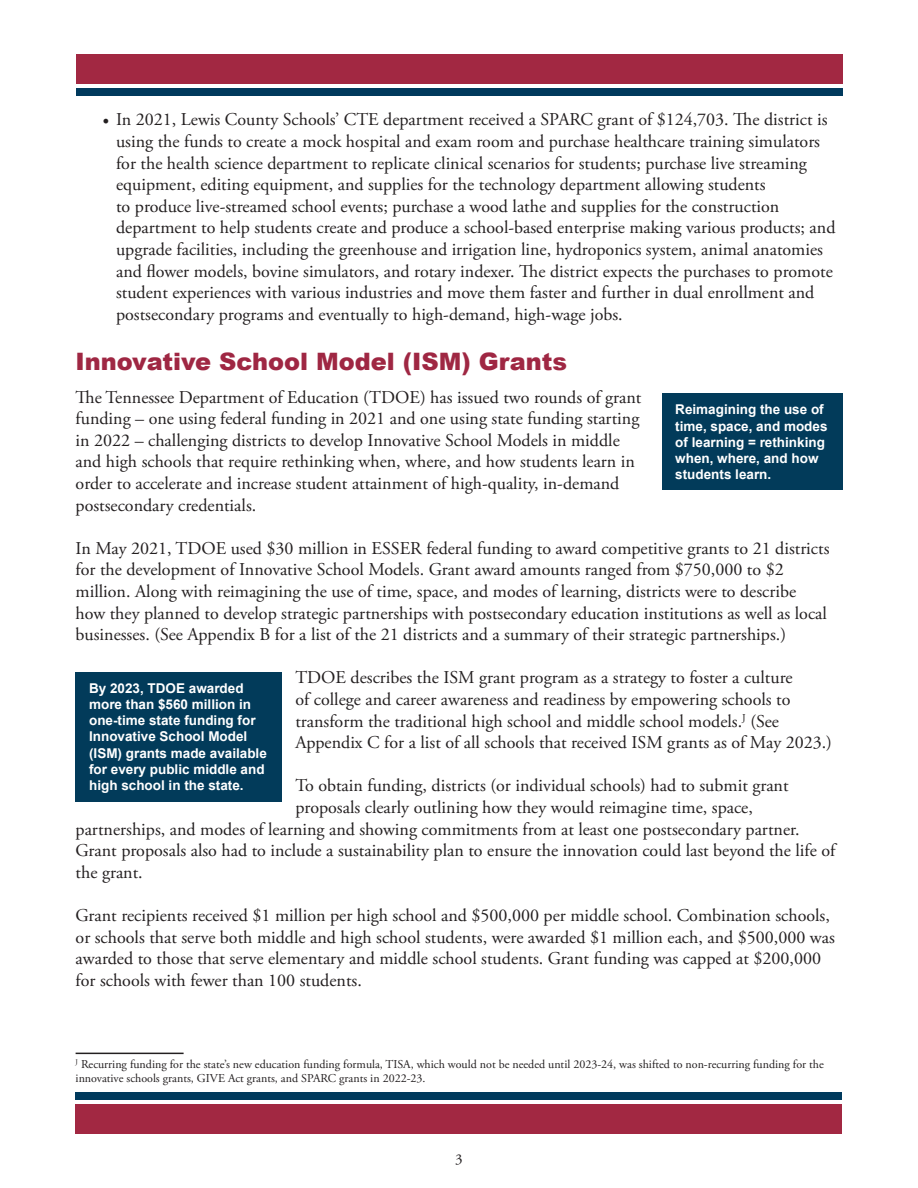
<style>
.page{position:relative;width:918px;height:1188px;background:#fff}
.page>*{position:absolute;margin:0;border:0;box-sizing:border-box;transform-origin:0 0}
.t1{font:900 24px "Arial";color:#9f2743}
.t2{font:18px/21.6px "Adobe Garamond Pro";color:#231f20}
.t3{font:15px "Adobe Garamond Pro";color:#231f20}
.t4{font:700 13.5px/16.2px "Arial";color:#fff}
.t5{font:12px/14.4px "Adobe Garamond Pro";color:#231f20}
.s1{font-family:"Minion Pro"}
</style>
<div class="page">
<hr style="left:76px;top:1053px;width:108px;height:1px;background:#231f20">
<div style="left:76px;top:1105px;width:766px;height:29px;background:#a22842"></div>
<div style="left:76px;top:1092px;width:766px;height:8px;background:#003a5d"></div>
<div style="left:76px;top:54px;width:766px;height:29px;background:#a22842"></div>
<div style="left:76px;top:88px;width:766px;height:8px;background:#003a5d"></div>
<div style="left:662px;top:394px;width:180px;height:96px;background:#023b5a"></div>
<div style="left:76px;top:672px;width:206px;height:129px;background:#023b5a"></div>
<p class="t2" style="left:116px;top:110px;width:721px;text-indent:-14px"><span class="s1">•</span> In 2021, Lewis County Schools’ CTE department received a SPARC grant of $124,703. The district is using the funds to create a mock hospital and exam room and purchase healthcare training simulators for the health science department to replicate clinical scenarios for students; purchase live streaming equipment, editing equipment, and supplies for the technology department allowing students<br>to produce live-streamed school events; purchase a wood lathe and supplies for the construction department to help students create and produce a school-based enterprise making various products; and upgrade facilities, including the greenhouse and irrigation line, hydroponics system, animal anatomies and flower models, bovine simulators, and rotary indexer. The district expects the purchases to promote student experiences with various industries and move them faster and further in dual enrollment and postsecondary programs and eventually to high-demand, high-wage jobs.</p>
<p class="t1" style="left:76px;top:344px;width:493px">Innovative School Model (ISM) Grants</p>
<p class="t2" style="left:76px;top:387px;width:567px">The Tennessee Department of Education (TDOE) has issued two rounds of grant funding – one using federal funding in 2021 and one using state funding starting in 2022 – challenging districts to develop Innovative School Models in middle and high schools that require rethinking when, where, and how students learn in order to accelerate and increase student attainment of high-quality, in-demand postsecondary credentials.</p>
<p class="t2" style="left:76px;top:538px;width:755px">In May 2021, TDOE used $30 million in ESSER federal funding to award competitive grants to 21 districts for the development of Innovative School Models. Grant award amounts ranged from $750,000 to $2 million. Along with reimagining the use of time, space, and modes of learning, districts were to describe how they planned to develop strategic partnerships with postsecondary education institutions as well as local businesses. (See Appendix B for a list of the 21 districts and a summary of their strategic partnerships.)</p>
<p class="t2" style="left:295px;top:668px;width:538px">TDOE describes the ISM grant program as a strategy to foster a culture<br>of college and career awareness and readiness by empowering schools to transform the traditional high school and middle school models.<sup>J</sup> (See Appendix C for a list of all schools that received ISM grants as of May 2023.)</p>
<p class="t2" style="left:295px;top:776px;width:495px">To obtain funding, districts (or individual schools) had to submit grant</p>
<p class="t2" style="left:295px;top:797px;width:459px">proposals clearly outlining how they would reimagine time, space,</p>
<p class="t2" style="left:76px;top:819px;width:725px">partnerships, and modes of learning and showing commitments from at least one postsecondary partner.</p>
<p class="t2" style="left:76px;top:840px;width:761px">Grant proposals also had to include a sustainability plan to ensure the innovation could last beyond the life of</p>
<p class="t2" style="left:76px;top:862px;width:69px">the grant.</p>
<p class="t2" style="left:76px;top:905px;width:761px">Grant recipients received $1 million per high school and $500,000 per middle school. Combination schools, or schools that serve both middle and high school students, were awarded $1 million each, and $500,000 was awarded to those that serve elementary and middle school students. Grant funding was capped at $200,000 for schools with fewer than 100 students.</p>
<p class="t4" style="left:675px;top:402px;width:154px">Reimagining the use of time, space, and modes of learning = rethinking when, where, and how students learn.</p>
<p class="t4" style="left:89px;top:680px;width:179px">By 2023, TDOE awarded more than $560 million in one-time state funding for<br>Innovative School Model (ISM) grants made available for every public middle and high school in the state.</p>
<p class="t5" style="left:76px;top:1057px;width:750px"><sup>J</sup> Recurring funding for the state’s new education funding formula, TISA, which would not be needed until 2023-24, was shifted to non-recurring funding for the innovative schools grants, GIVE Act grants, and SPARC grants in 2022-23.</p>
<p class="t3" style="left:455px;top:1151px;width:9px">3</p>
</div>
